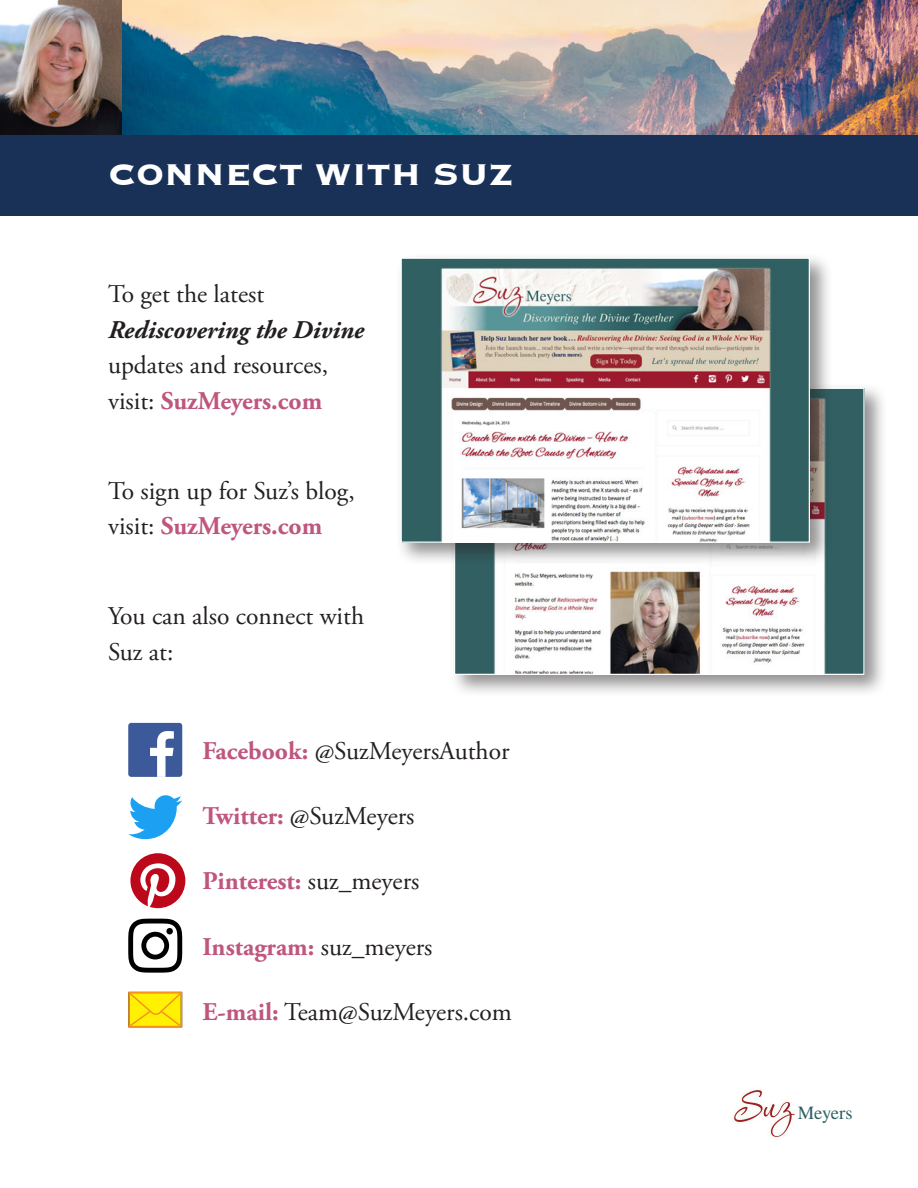
<style>
.page{position:relative;width:918px;height:1188px;background:#fff}
.page>*{position:absolute;margin:0;border:0;box-sizing:border-box;transform-origin:0 0}
.AAA_HEADING{font:700 39px "Copperplate";color:#fff}
.AD_COPY{font:25.5px/35.7px "Adobe Garamond Pro";color:#231f20}
.AD_COPY-2{font:700 25.5px "Adobe Garamond Pro";color:#bf567e}
.t1{font:18.6px "STIX General";color:#2b5f61}
.s1{font-weight:700;font-style:italic}
.s2{font-weight:700;color:#bf567e}
.s3{font-weight:400;color:#231f20}
</style>
<div class="page">
<img style="left:122px;top:0;width:796px;height:135px">
<div style="left:0;top:135px;width:918px;height:81px;background:#193156"></div>
<img style="left:0;top:0;width:122px;height:135px">
<div style="left:449px;top:383px;width:439px;height:315px;background:#231f20;opacity:.5"></div>
<img style="left:456px;top:390px;width:407px;height:283px">
<div style="left:396px;top:253px;width:437px;height:313px;background:#231f20;opacity:.5"></div>
<img style="left:403px;top:260px;width:405px;height:281px">
<div style="left:401px;top:258px;width:409px;height:285px;border:1px solid #fff"></div>
<div style="left:128px;top:723px;width:54px;height:54px;background:#3c5a99;border-radius:3px"></div>
<svg style="left:150px;top:731px;width:24px;height:46px"></svg>
<svg style="left:128px;top:795px;width:54px;height:44px"></svg>
<svg style="left:130px;top:853px;width:55px;height:55px"></svg>
<svg style="left:128px;top:919px;width:54px;height:54px"></svg>
<div style="left:166px;top:928px;width:7px;height:6px;background:#000;border-radius:50%"></div>
<svg style="left:128px;top:991px;width:55px;height:37px;background:#f9e212"></svg>
<div style="left:128px;top:992px;width:54px;height:35px;border:2px solid #f7931d"></div>
<svg style="left:733px;top:1090px;width:60px;height:47px"></svg>
<p class="AAA_HEADING" style="left:108px;top:149px;width:407px">CONNECT WITH SUZ</p>
<p class="AD_COPY" style="left:108px;top:277px;width:258px">To get the latest<br><span class="s1">Rediscovering the Divine </span>updates and resources, visit: <span class="s2">SuzMeyers.com</span></p>
<p class="AD_COPY" style="left:108px;top:474px;width:248px">To sign up for Suz’s blog, visit: <span class="s2">SuzMeyers.com</span></p>
<p class="AD_COPY" style="left:108px;top:599px;width:258px">You can also connect with<br>Suz at:</p>
<p class="AD_COPY" style="left:202px;top:734px;width:309px"><span class="s2">Facebook:</span> @SuzMeyersAuthor</p>
<p class="AD_COPY" style="left:202px;top:799px;width:214px"><span class="s2">Twitter:</span> @SuzMeyers</p>
<p class="AD_COPY-2" style="left:202px;top:866px;width:218px">Pinterest: <span class="s3">suz_meyers</span></p>
<p class="AD_COPY-2" style="left:202px;top:932px;width:232px">Instagram: <span class="s3">suz_meyers</span></p>
<p class="AD_COPY" style="left:202px;top:995px;width:311px"><span class="s2">E-mail:</span> Team@SuzMeyers.com</p>
<p class="t1" style="left:798px;top:1100px;width:56px">Meyers</p>
</div>
